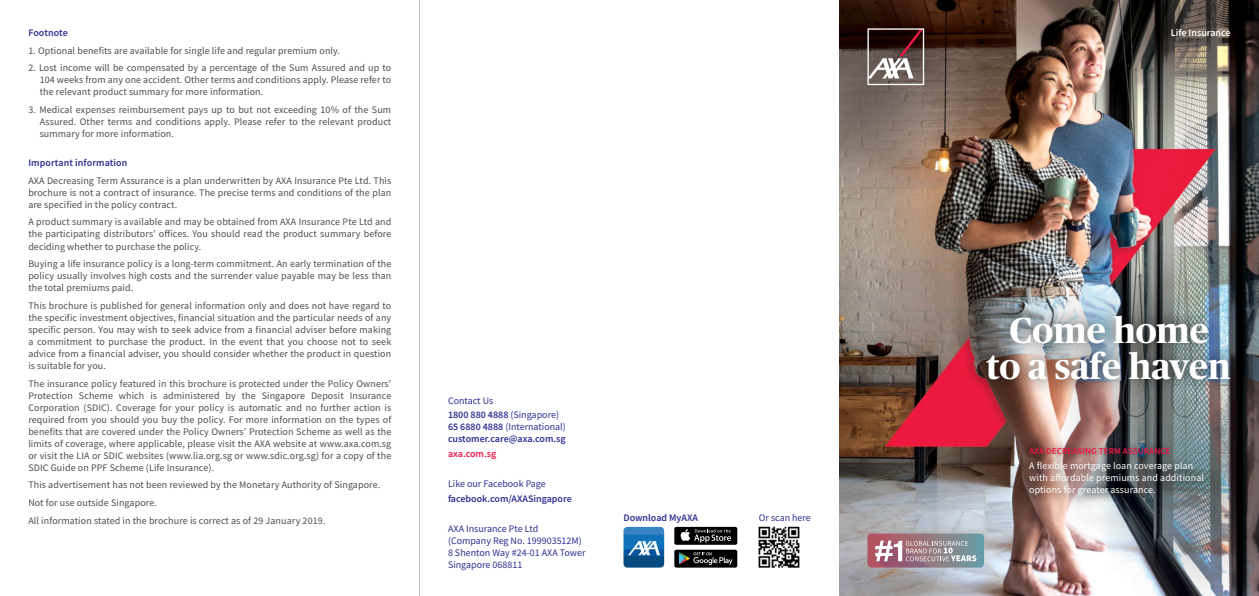
<style>
.page{position:relative;width:1259px;height:596px;background:#fff}
.page>*{position:absolute;margin:0;border:0;box-sizing:border-box;transform-origin:0 0}
.t1{font:700 36px/36px "Publico Headline";color:#fff;text-align:center}
.t2{font:10px/12px "Source Sans Pro";letter-spacing:.01em;color:#4d4d4f;text-align:justify}
.t3{font:10px/12px "Source Sans Pro";color:#2e3092}
.t4{font:600 10px/12px "Source Sans Pro";color:#2e3092}
.t5{font:10px/12px "Source Sans Pro";letter-spacing:.01em;color:#fff}
.t6{font:600 10px "Source Sans Pro";color:#fff}
.t7{font:600 10px "Source Sans Pro";color:#ed1846}
.t8{font:600 9px "Source Sans Pro";letter-spacing:.01em;color:#ed1846}
.s1{font-weight:600}
.s2{font-weight:400}
</style>
<div class="page">
<img style="left:759px;top:526px;width:40px;height:41px">
<img style="left:623px;top:526px;width:41px;height:41px">
<div style="left:674px;top:526px;width:63px;height:18px;background:#000;border-radius:2px"></div>
<svg style="left:680px;top:529px;width:51px;height:13px"></svg>
<div style="left:674px;top:549px;width:63px;height:18px;background:#000;border-radius:2px"></div>
<svg style="left:679px;top:552px;width:53px;height:13px"></svg>
<img style="left:839px;top:0;width:420px;height:595px">
<hr style="left:419px;top:0;width:1px;height:595px;background:#bcbec0">
<svg style="left:867px;top:533px;width:117px;height:34px;background:#a18c95"></svg>
<svg style="left:867px;top:28px;width:57px;height:57px;background:#715f5d"></svg>
<div style="left:972px;top:301px;width:272px;height:94px;background:#000;opacity:.75"></div>
<div style="left:1018px;top:439px;width:192px;height:65px;background:#000;opacity:.4"></div>
<p class="t4" style="left:28px;top:26px;width:41px">Footnote</p>
<p class="t2" style="left:28px;top:44px;width:313px">1. Optional benefits are available for single life and regular premium only.</p>
<p class="t2" style="left:40px;top:62px;width:353px;text-indent:-11px">2. Lost income will be compensated by a percentage of the Sum Assured and up to 104 weeks from any one accident. Other terms and conditions apply. Please refer to the relevant product summary for more information.</p>
<p class="t2" style="left:40px;top:103px;width:353px;text-indent:-11px">3. Medical expenses reimbursement pays up to but not exceeding 10% of the Sum Assured. Other terms and conditions apply. Please refer to the relevant product summary for more information.</p>
<p class="t4" style="left:28px;top:156px;width:101px">Important information</p>
<p class="t2" style="left:28px;top:174px;width:364px">AXA Decreasing Term Assurance is a plan underwritten by AXA Insurance Pte Ltd. This brochure is not a contract of insurance. The precise terms and conditions of the plan are specified in the policy contract.</p>
<p class="t2" style="left:28px;top:216px;width:364px">A product summary is available and may be obtained from AXA Insurance Pte Ltd and the participating distributors’ offices. You should read the product summary before deciding whether to purchase the policy.</p>
<p class="t2" style="left:28px;top:258px;width:364px">Buying a life insurance policy is a long-term commitment. An early termination of the policy usually involves high costs and the surrender value payable may be less than the total premiums paid.</p>
<p class="t2" style="left:28px;top:299px;width:364px">This brochure is published for general information only and does not have regard to the specific investment objectives, financial situation and the particular needs of any specific person. You may wish to seek advice from a financial adviser before making a commitment to purchase the product. In the event that you choose not to seek advice from a financial adviser, you should consider whether the product in question is suitable for you.</p>
<p class="t2" style="left:28px;top:377px;width:364px">The insurance policy featured in this brochure is protected under the Policy Owners’ Protection Scheme which is administered by the Singapore Deposit Insurance Corporation (SDIC). Coverage for your policy is automatic and no further action is required from you should you buy the policy. For more information on the types of benefits that are covered under the Policy Owners’ Protection Scheme as well as the limits of coverage, where applicable, please visit the AXA website at www.axa.com.sg or visit the LIA or SDIC websites (www.lia.org.sg or www.sdic.org.sg) for a copy of the SDIC Guide on PPF Scheme (Life Insurance).</p>
<p class="t2" style="left:28px;top:476px;width:353px;line-height:17.7px;text-align:left">This advertisement has not been reviewed by the Monetary Authority of Singapore.<br>Not for use outside Singapore.<br>All information stated in the brochure is correct as of 29 January 2019.</p>
<p class="t3" style="left:448px;top:392px;width:112px;line-height:14.8px">Contact Us<br><span class="s1">1800 880 4888</span> (Singapore)</p>
<p class="t4" style="left:448px;top:420px;width:119px">65 6880 4888 <span class="s2">(International) </span>customer.care@axa.com.sg</p>
<p class="t7" style="left:448px;top:447px;width:50px">axa.com.sg</p>
<p class="t3" style="left:448px;top:477px;width:99px">Like our Facebook Page</p>
<p class="t4" style="left:448px;top:492px;width:125px">facebook.com/AXASingapore</p>
<p class="t3" style="left:448px;top:522px;width:139px">AXA Insurance Pte Ltd<br>(Company Reg No. 199903512M)<br>8 Shenton Way #24-01 AXA Tower<br>Singapore 068811</p>
<p class="t4" style="left:623px;top:511px;width:76px">Download MyAXA</p>
<p class="t3" style="left:759px;top:511px;width:53px">Or scan here</p>
<p class="t6" style="left:1170px;top:26px;width:61px">Life Insurance</p>
<h1 class="t1" style="left:986px;top:310px;width:246px">Come home<br>to a safe haven</h1>
<p class="t8" style="left:1029px;top:445px;width:143px">AXA DECREASING TERM ASSURANCE</p>
<p class="t5" style="left:1029px;top:459px;width:176px">A flexible mortgage loan coverage plan with affordable premiums and additional options for greater assurance.</p>
</div>
